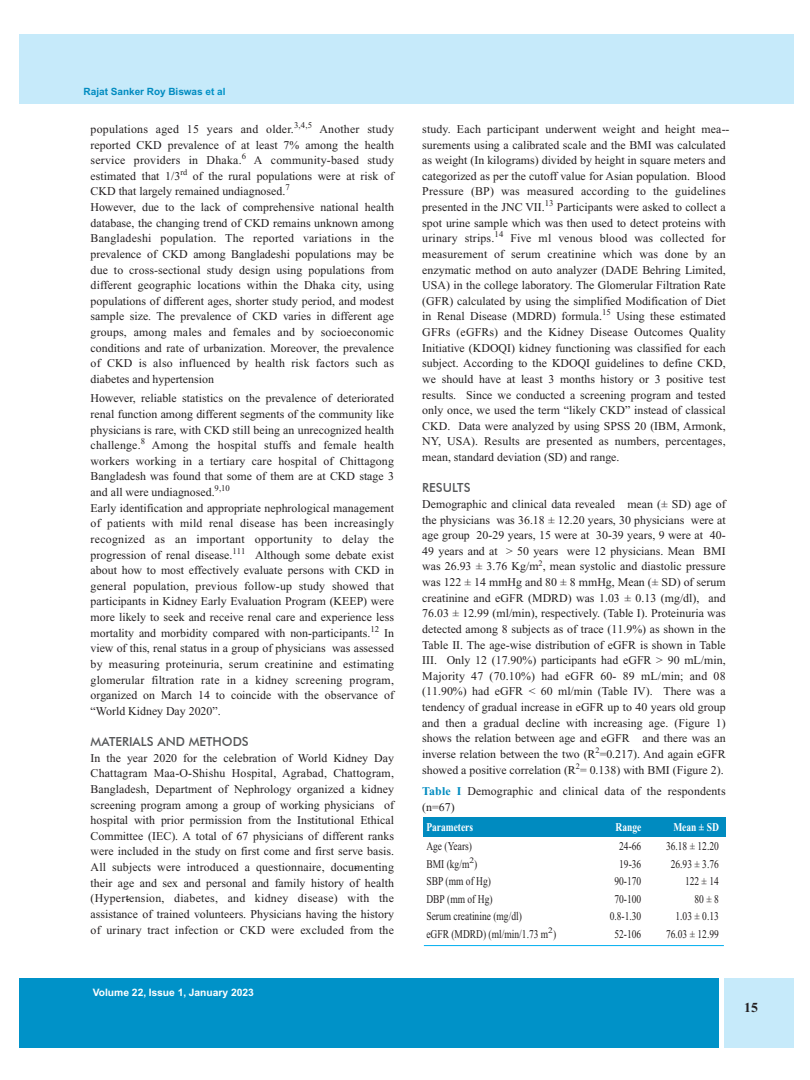
<style>
.page{position:relative;width:810px;height:1080px;background:#fff}
.page>*{position:absolute;margin:0;border:0;box-sizing:border-box;transform-origin:0 0}
.t1{font:700 13.75px "Times New Roman";color:#231f20}
.t2{font:500 12.5px "Futura BT";color:#57585a}
.t3{font:11.88px/15.6px "Times New Roman";color:#231f20}
.t4{font:11.88px "Times New Roman";color:#231f20;scale:.8 1}
.t5{font:700 11.88px "Times New Roman";color:#fff;scale:.8 1}
.t6{font:700 10.25px "Helvetica";color:#fff}
.t7{font:700 10px "Helvetica";color:#008bc0}
.s1{color:#0092c8}
.s2{font-weight:700;color:#008bc0}
</style>
<div class="page">
<div style="left:423px;top:817px;width:303px;height:19px;background:#008bc0"></div>
<div style="left:19px;top:35px;width:774px;height:69px;background:#c6eafa"></div>
<div style="left:19px;top:979px;width:700px;height:69px;background:#0092c8"></div>
<div style="left:724px;top:979px;width:69px;height:69px;background:#c6eafa"></div>
<hr style="left:424px;top:945px;width:300px;height:1px;background:#00aeef">
<p class="t7" style="left:84px;top:86px;width:143px">Rajat Sanker Roy Biswas <span class="s1">et al</span></p>
<p class="t3" style="left:91px;top:121px;width:305px">populations aged 15 years and older.<sup>3,4,5</sup> Another study reported CKD prevalence of at least 7% among the health service providers in Dhaka.<sup>6</sup> A community-based study estimated that 1/3<sup>rd</sup> of the rural populations were at risk of CKD that largely remained undiagnosed.<sup>7<br></sup>However, due to the lack of comprehensive national health database, the changing trend of CKD remains unknown among Bangladeshi population. The reported variations in the prevalence of CKD among Bangladeshi populations may be due to cross-sectional study design using populations from different geographic locations within the Dhaka city, using populations of different ages, shorter study period, and modest sample size. The prevalence of CKD varies in different age groups, among males and females and by socioeconomic conditions and rate of urbanization. Moreover, the prevalence of CKD is also influenced by health risk factors such as diabetes and hypertension</p>
<p class="t3" style="left:91px;top:391px;width:305px">However, reliable statistics on the prevalence of deteriorated renal function among different segments of the community like physicians is rare, with CKD still being an unrecognized health challenge.<sup>8</sup> Among the hospital stuffs and female health workers working in a tertiary care hospital of Chittagong Bangladesh was found that some of them are at CKD stage 3 and all were undiagnosed.<sup>9,10<br></sup>Early identification and appropriate nephrological management of patients with mild renal disease has been increasingly recognized as an important opportunity to delay the progression of renal disease.<sup>111</sup> Although some debate exist about how to most effectively evaluate persons with CKD in general population, previous follow-up study showed that participants in Kidney Early Evaluation Program (KEEP) were more likely to seek and receive renal care and experience less mortality and morbidity compared with non-participants.<sup>12</sup> In view of this, renal status in a group of physicians was assessed by measuring proteinuria, serum creatinine and estimating glomerular filtration rate in a kidney screening program, organized on March 14 to coincide with the observance of “World Kidney Day 2020”.</p>
<p class="t2" style="left:91px;top:734px;width:160px">MATERIALS AND METHODS</p>
<p class="t3" style="left:91px;top:750px;width:305px;text-align:justify">In the year 2020 for the celebration of World Kidney Day Chattagram Maa-O-Shishu Hospital, Agrabad, Chattogram, Bangladesh, Department of Nephrology organized a kidney screening program among a group of working physicians of hospital with prior permission from the Institutional Ethical Committee (IEC). A total of 67 physicians of different ranks were included in the study on first come and first serve basis.<br>All subjects were introduced a questionnaire, docu-menting their age and sex and personal and family history of health (Hyper-tension, diabetes, and kidney disease) with the assistance of trained volunteers. Physicians having the history of urinary tract infection or CKD were excluded from the</p>
<p class="t6" style="left:93px;top:986px;width:163px">Volume 22, Issue 1, January 2023</p>
<p class="t3" style="left:422px;top:121px;width:309px">study. Each participant underwent weight and height mea-- surements using a calibrated scale and the BMI was calculated as weight (In kilograms) divided by height in square meters and categorized as per the cutoff value for Asian population. Blood Pressure (BP) was measured according to the guidelines presented in the JNC VII.<sup>13</sup> Participants were asked to collect a spot urine sample which was then used to detect proteins with urinary strips.<sup>14</sup> Five ml venous blood was collected for measurement of serum creatinine which was done by an enzymatic method on auto analyzer (DADE Behring Limited, USA) in the college laboratory. The Glomerular Filtration Rate (GFR) calculated by using the simplified Modification of Diet in Renal Disease (MDRD) formula.<sup>15</sup> Using these estimated GFRs (eGFRs) and the Kidney Disease Outcomes Quality Initiative (KDOQI) kidney functioning was classified for each subject. According to the KDOQI guidelines to define CKD, we should have at least 3 months history or 3 positive test results. Since we conducted a screening program and tested only once, we used the term “likely CKD” instead of classical CKD. Data were analyzed by using SPSS 20 (IBM, Armonk, NY, USA). Results are presented as numbers, percentages, mean, standard deviation (SD) and range.</p>
<p class="t2" style="left:422px;top:480px;width:50px">RESULTS</p>
<p class="t3" style="left:422px;top:496px;width:305px;text-align:justify">Demographic and clinical data revealed mean (± SD) age of the physicians was 36.18 ± 12.20 years, 30 physicians were at age group 20-29 years, 15 were at 30-39 years, 9 were at 40- 49 years and at &gt; 50 years were 12 physicians. Mean BMI was 26.93 ± 3.76 Kg/m<sup>2</sup>, mean systolic and diastolic pressure was 122 ± 14 mmHg and 80 ± 8 mmHg, Mean (± SD) of serum creatinine and eGFR (MDRD) was 1.03 ± 0.13 (mg/dl), and 76.03 ± 12.99 (ml/min), respectively. (Table I). Proteinuria was detected among 8 subjects as of trace (11.9%) as shown in the Table II. The age-wise distribution of eGFR is shown in Table III. Only 12 (17.90%) participants had eGFR &gt; 90 mL/min, Majority 47 (70.10%) had eGFR 60- 89 mL/min; and 08 (11.90%) had eGFR &lt; 60 ml/min (Table IV). There was a tendency of gradual increase in eGFR up to 40 years old group and then a gradual decline with increasing age. (Figure 1) shows the relation between age and eGFR and there was an inverse relation between the two (R<sup>2</sup>=0.217). And again eGFR showed a positive correlation (R<sup>2</sup>= 0.138) with BMI (Figure 2).</p>
<p class="t3" style="left:422px;top:784px;width:305px"><span class="s2">Table I</span> Demographic and clinical data of the respondents (n=67)</p>
<p class="t5" style="left:426px;top:821px;width:60px">Parameters</p>
<p class="t5" style="left:616px;top:821px;width:34px">Range</p>
<p class="t5" style="left:673px;top:821px;width:58px">Mean ± SD</p>
<p class="t4" style="left:426px;top:840px;width:59px">Age (Years)</p>
<p class="t4" style="left:619px;top:840px;width:29px">24-66</p>
<p class="t4" style="left:666px;top:840px;width:68px">36.18 ± 12.20</p>
<p class="t4" style="left:426px;top:857px;width:65px">BMI (kg/m<sup>2</sup>)</p>
<p class="t4" style="left:619px;top:857px;width:29px">19-36</p>
<p class="t4" style="left:671px;top:857px;width:62px">26.93 ± 3.76</p>
<p class="t4" style="left:426px;top:875px;width:82px">SBP (mm of Hg)</p>
<p class="t4" style="left:614px;top:875px;width:35px">90-170</p>
<p class="t4" style="left:685px;top:875px;width:44px">122 ± 14</p>
<p class="t4" style="left:426px;top:892px;width:84px">DBP (mm of Hg)</p>
<p class="t4" style="left:614px;top:892px;width:35px">70-100</p>
<p class="t4" style="left:695px;top:892px;width:32px">80±8</p>
<p class="t4" style="left:426px;top:910px;width:121px">Serum creatinine (mg/dl)</p>
<p class="t4" style="left:610px;top:910px;width:41px">0.8-1.30</p>
<p class="t4" style="left:676px;top:910px;width:56px">1.03 ± 0.13</p>
<p class="t4" style="left:426px;top:927px;width:164px">eGFR (MDRD) (ml/min/1.73 m<sup>2</sup>)</p>
<p class="t4" style="left:614px;top:927px;width:35px">52-106</p>
<p class="t4" style="left:666px;top:927px;width:68px">76.03 ± 12.99</p>
<p class="t1" style="left:744px;top:1000px;width:15px">15</p>
</div>
